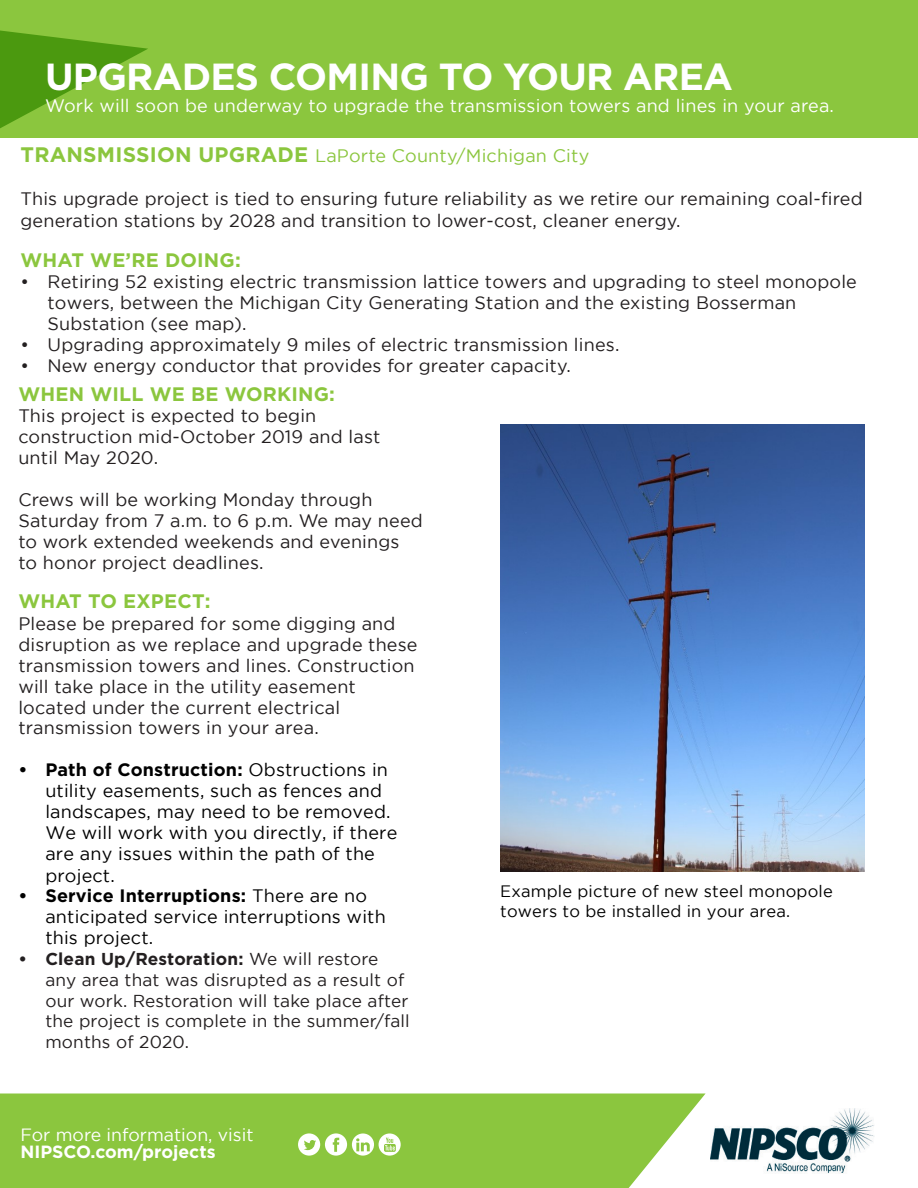
<style>
.page{position:relative;width:918px;height:1188px;background:#fff}
.page>*{position:absolute;margin:0;border:0;box-sizing:border-box;transform-origin:0 0}
.t1{font:700 37.65px "Gotham";letter-spacing:-.02em;color:#fff}
.t2{font:700 19.5px "Gotham";letter-spacing:.01em;color:#8bc63e}
.t3{font:18px/21px "Gotham";letter-spacing:.01em;color:#231f20}
.t4{font:18px/21px "Gotham";letter-spacing:.01em;color:#000}
.t5{font:18px "Gotham";letter-spacing:.01em;color:#fff}
.t6{font:18px "Gotham";letter-spacing:.01em;color:#8bc63e}
.t7{font:17.7px/17.7px "Gotham";color:#fff}
.t8{font:17.25px/20.7px "Gotham";letter-spacing:.01em;color:#231f20}
.t9{font:16.5px/19.8px "Gotham";letter-spacing:.01em;color:#000}
.s1{font-weight:700;font-size:21px}
.s2{font-weight:700}
</style>
<div class="page">
<div style="left:0;top:0;width:918px;height:138px;background:#8bc63e"></div>
<svg style="left:0;top:30px;width:148px;height:98px"></svg>
<div style="left:0;top:1094px;width:705px;height:94px;background:#8bc63e"></div>
<svg style="left:298px;top:1133px;width:103px;height:23px"></svg>
<img style="left:711px;top:1109px;width:163px;height:64px">
<img style="left:500px;top:425px;width:365px;height:446px">
<p class="t1" style="left:45px;top:55px;width:689px">UPGRADES COMING TO YOUR AREA</p>
<p class="t5" style="left:45px;top:95px;width:790px">Work will soon be underway to upgrade the transmission towers and lines in your area.</p>
<p class="t6" style="left:21px;top:146px;width:570px"><span class="s1">TRANSMISSION UPGRADE</span> LaPorte County/Michigan City</p>
<p class="t3" style="left:21px;top:188px;width:844px;line-height:21.6px">This upgrade project is tied to ensuring future reliability as we retire our remaining coal-fired generation stations by 2028 and transition to lower-cost, cleaner energy.</p>
<p class="t2" style="left:21px;top:248px;width:222px">WHAT WE’RE DOING:</p>
<p class="t3" style="left:48px;top:270px;width:811px;text-indent:-27px">• Retiring 52 existing electric transmission lattice towers and upgrading to steel monopole towers, between the Michigan City Generating Station and the existing Bosserman<br>Substation (see map).</p>
<p class="t3" style="left:21px;top:333px;width:600px">• Upgrading approximately 9 miles of electric transmission lines.</p>
<p class="t3" style="left:21px;top:354px;width:552px">• New energy conductor that provides for greater capacity.</p>
<p class="t2" style="left:18px;top:383px;width:318px">WHEN WILL WE BE WORKING:</p>
<p class="t3" style="left:18px;top:405px;width:364px">This project is expected to begin construction mid-October 2019 and last until May 2020.</p>
<p class="t3" style="left:18px;top:489px;width:406px">Crews will be working Monday through Saturday from 7 a.m. to 6 p.m. We may need to work extended weekends and evenings to honor project deadlines.</p>
<p class="t2" style="left:18px;top:590px;width:194px">WHAT TO EXPECT:</p>
<p class="t3" style="left:18px;top:613px;width:401px">Please be prepared for some digging and disruption as we replace and upgrade these transmission towers and lines. Construction will take place in the utility easement located under the current electrical transmission towers in your area.</p>
<p class="t4" style="left:45px;top:759px;width:353px;text-indent:-27px"><span class="s2">• Path of Construction:</span> Obstructions in utility easements, such as fences and landscapes, may need to be removed.<br>We will work with you directly, if there are any issues within the path of the project.</p>
<p class="t4" style="left:45px;top:885px;width:342px;text-indent:-27px"><span class="s2">• Service Interruptions:</span> There are no anticipated service interruptions with this project.</p>
<p class="t8" style="left:45px;top:948px;width:366px;text-indent:-27px"><span class="s2">• Clean Up/Restoration:</span> We will restore any area that was disrupted as a result of our work. Restoration will take place after the project is complete in the summer/fall months of 2020.</p>
<p class="t7" style="left:21px;top:1125px;width:235px">For more information, visit<br><span class="s2">NIPSCO.com/projects</span></p>
<p class="t9" style="left:500px;top:881px;width:334px">Example picture of new steel monopole towers to be installed in your area.</p>
</div>
